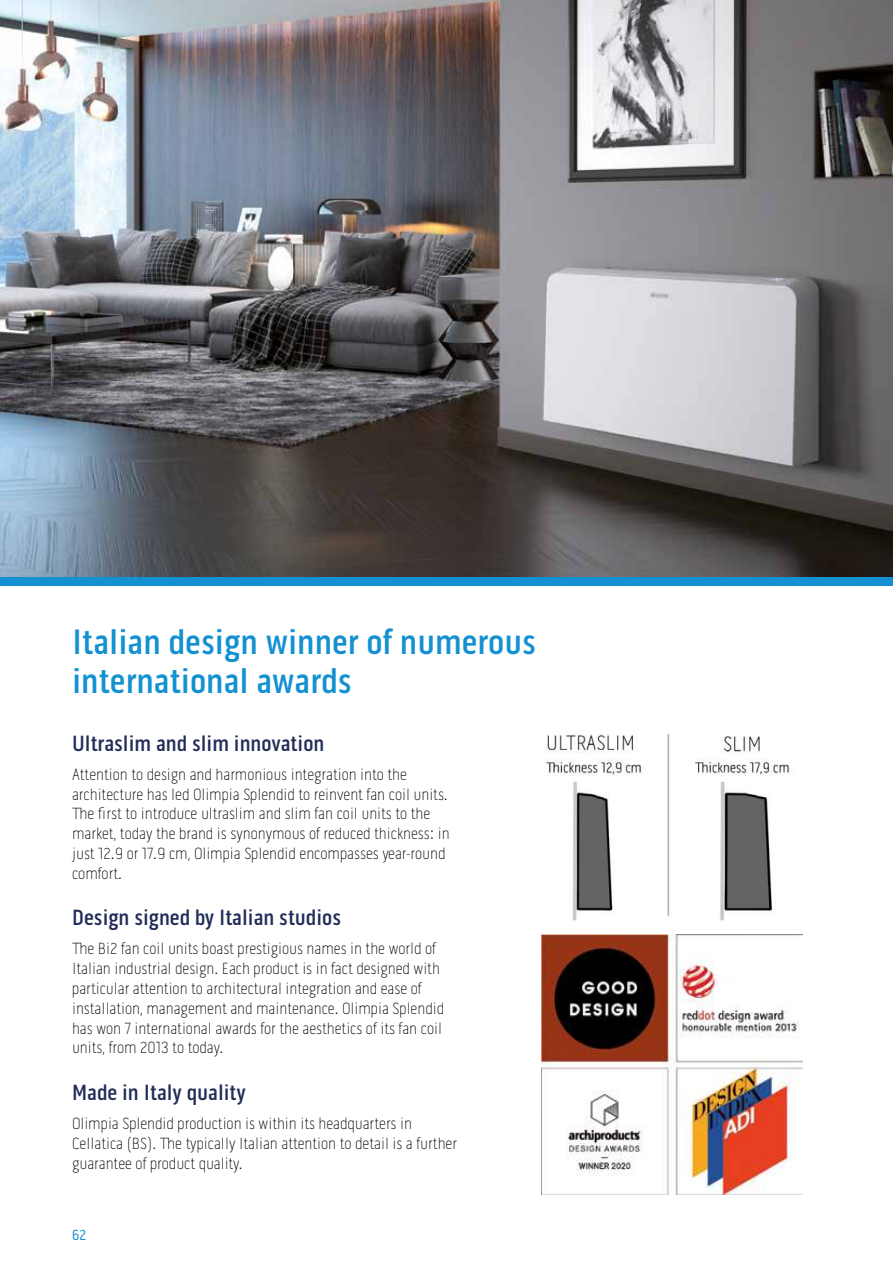
<style>
.page{position:relative;width:893px;height:1263px;background:#fff}
.page>*{position:absolute;margin:0;border:0;box-sizing:border-box;transform-origin:0 0}
.t1{font:500 36px/39px "Pill Gothic 300 mg";color:#1391d1}
.t2{font:500 22.5px "Pill Gothic 300 mg";color:#212d57}
.t3{font:100 16.5px/19.8px "Pill Gothic 300 mg";color:#000}
.t4{font:15px "Pill Gothic 300 mg";color:#1391d1}
</style>
<div class="page">
<img style="left:0;top:0;width:893px;height:578px">
<div style="left:0;top:578px;width:893px;height:8px;background:#1391d1"></div>
<img style="left:541px;top:934px;width:262px;height:260px">
<img style="left:546px;top:733px;width:244px;height:188px">
<h1 class="t1" style="left:72px;top:622px;width:465px">Italian design winner of numerous international awards</h1>
<h2 class="t2" style="left:72px;top:730px;width:254px">Ultraslim and slim innovation</h2>
<p class="t3" style="left:72px;top:764px;width:379px">Attention to design and harmonious integration into the architecture has led Olimpia Splendid to reinvent fan coil units.<br>The first to introduce ultraslim and slim fan coil units to the market, today the brand is synonymous of reduced thickness: in just 12.9 or 17.9 cm, Olimpia Splendid encompasses year-round comfort.</p>
<h2 class="t2" style="left:72px;top:904px;width:270px">Design signed by Italian studios</h2>
<p class="t3" style="left:72px;top:939px;width:373px">The Bi2 fan coil units boast prestigious names in the world of Italian industrial design. Each product is in fact designed with particular attention to architectural integration and ease of installation, management and maintenance. Olimpia Splendid has won 7 international awards for the aesthetics of its fan coil units, from 2013 to today.</p>
<h2 class="t2" style="left:72px;top:1079px;width:175px">Made in Italy quality</h2>
<p class="t3" style="left:72px;top:1114px;width:386px">Olimpia Splendid production is within its headquarters in<br>Cellatica (BS). The typically Italian attention to detail is a further guarantee of product quality.</p>
<p class="t4" style="left:72px;top:1226px;width:15px">62</p>
</div>
